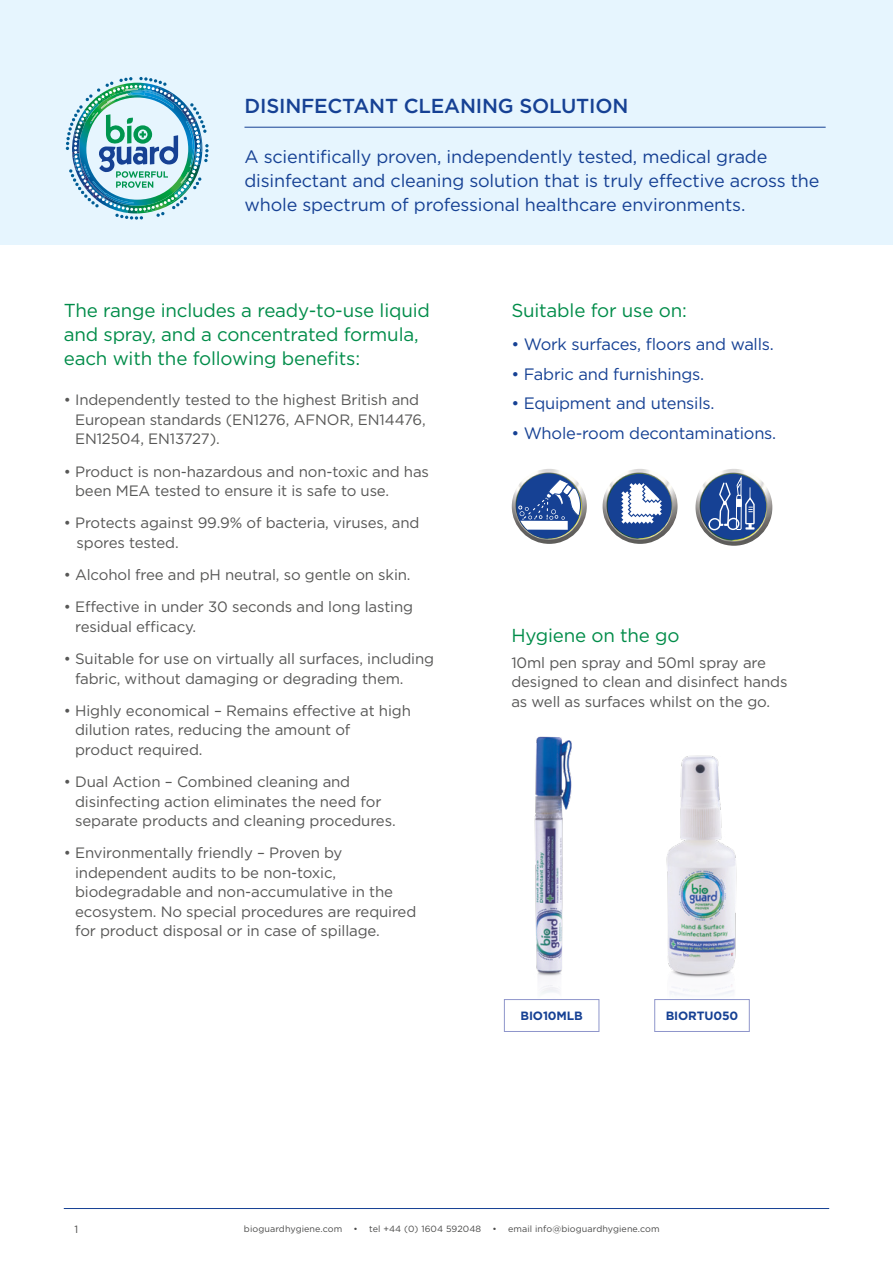
<style>
.page{position:relative;width:893px;height:1263px;background:#fff}
.page>*{position:absolute;margin:0;border:0;box-sizing:border-box;transform-origin:0 0}
.t1{font:500 20.25px "Gotham";letter-spacing:-.01em;color:#164194}
.t2{font:18.75px/24px "Gotham";letter-spacing:-.01em;color:#008c49}
.t3{font:18px/24px "Gotham";letter-spacing:-.01em;color:#164194}
.t4{font:16.5px "Gotham";letter-spacing:-.015em;color:#164194}
.t5{font:15px/19.5px "Gotham";letter-spacing:-.01em;color:#575756}
.t6{font:700 12px "Gotham";letter-spacing:-.01em;color:#164194}
.t7{font:10.5px "Gotham";color:#4a4a49}
.t8{font:9px "Gotham";letter-spacing:.01em;color:#4a4a49}
</style>
<div class="page">
<hr style="left:64px;top:1208px;width:765px;height:1px;background:#164194">
<div style="left:0;top:0;width:893px;height:244px;background:#e6f5fe"></div>
<hr style="left:244px;top:127px;width:582px;height:1px;background:#164194">
<img style="left:695px;top:469px;width:77px;height:77px;border-radius:38px">
<div style="left:700px;top:474px;width:66px;height:66px;background:#164194;border-radius:50%"></div>
<div style="left:708px;top:518px;width:13px;height:12px;border:1px solid #fff;border-radius:50%"></div>
<svg style="left:718px;top:477px;width:37px;height:53px"></svg>
<img style="left:512px;top:469px;width:75px;height:75px;border-radius:38px">
<svg style="left:516px;top:473px;width:65px;height:66px"></svg>
<img style="left:603px;top:469px;width:75px;height:75px;border-radius:38px">
<div style="left:607px;top:474px;width:65px;height:64px;background:#164194;border-radius:50%"></div>
<svg style="left:621px;top:483px;width:41px;height:41px"></svg>
<img style="left:503px;top:736px;width:69px;height:289px">
<img style="left:666px;top:755px;width:71px;height:241px">
<div style="left:504px;top:999px;width:95px;height:32px;background:#fff"></div>
<div style="left:504px;top:999px;width:95px;height:33px;border:1px solid #8f96cb"></div>
<div style="left:654px;top:999px;width:96px;height:33px;border:1px solid #8f96cb"></div>
<img style="left:66px;top:77px;width:143px;height:143px">
<h1 class="t1" style="left:244px;top:93px;width:385px">DISINFECTANT CLEANING SOLUTION</h1>
<p class="t3" style="left:244px;top:144px;width:576px">A scientifically proven, independently tested, medical grade disinfectant and cleaning solution that is truly effective across the whole spectrum of professional healthcare environments.</p>
<p class="t2" style="left:64px;top:298px;width:368px">The range includes a ready-to-use liquid and spray, and a concentrated formula, each with the following benefits:</p>
<p class="t5" style="left:75px;top:390px;width:352px;text-indent:-11px">• Independently tested to the highest British and<br>European standards (EN1276, AFNOR, EN14476,<br>EN12504, EN13727).</p>
<p class="t5" style="left:75px;top:461px;width:355px;text-indent:-11px">• Product is non-hazardous and non-toxic and has been MEA tested to ensure it is safe to use.</p>
<p class="t5" style="left:77px;top:513px;width:344px;text-indent:-13px">• Protects against 99.9% of bacteria, viruses, and spores tested.</p>
<p class="t5" style="left:64px;top:565px;width:348px">• Alcohol free and pH neutral, so gentle on skin.</p>
<p class="t5" style="left:75px;top:597px;width:339px;text-indent:-11px">• Effective in under 30 seconds and long lasting residual efficacy.</p>
<p class="t5" style="left:75px;top:649px;width:360px;text-indent:-11px">• Suitable for use on virtually all surfaces, including fabric, without damaging or degrading them.</p>
<p class="t5" style="left:75px;top:700px;width:337px;text-indent:-11px">• Highly economical – Remains effective at high dilution rates, reducing the amount of product required.</p>
<p class="t5" style="left:75px;top:772px;width:322px;text-indent:-11px">• Dual Action – Combined cleaning and disinfecting action eliminates the need for separate products and cleaning procedures.</p>
<p class="t5" style="left:75px;top:843px;width:343px;text-indent:-11px">• Environmentally friendly – Proven by independent audits to be non-toxic, biodegradable and non-accumulative in the ecosystem. No special procedures are required for product disposal or in case of spillage.</p>
<p class="t2" style="left:511px;top:298px;width:177px">Suitable for use on:</p>
<p class="t4" style="left:511px;top:334px;width:264px">• Work surfaces, floors and walls.</p>
<p class="t4" style="left:511px;top:363px;width:194px">• Fabric and furnishings.</p>
<p class="t4" style="left:511px;top:393px;width:205px">• Equipment and utensils.</p>
<p class="t4" style="left:511px;top:422px;width:266px">• Whole-room decontaminations.</p>
<p class="t2" style="left:511px;top:623px;width:170px">Hygiene on the go</p>
<p class="t5" style="left:511px;top:652px;width:278px">10ml pen spray and 50ml spray are designed to clean and disinfect hands as well as surfaces whilst on the go.</p>
<p class="t6" style="left:520px;top:1008px;width:64px">BIO10MLB</p>
<p class="t6" style="left:666px;top:1008px;width:74px">BIORTU050</p>
<p class="t7" style="left:74px;top:1223px;width:5px">1</p>
<p class="t8" style="left:244px;top:1223px;width:100px">bioguardhygiene.com</p>
<p class="t8" style="left:353px;top:1223px;width:129px">• tel +44 (0) 1604 592048</p>
<p class="t8" style="left:492px;top:1223px;width:169px">• email info@bioguardhygiene.com</p>
</div>
